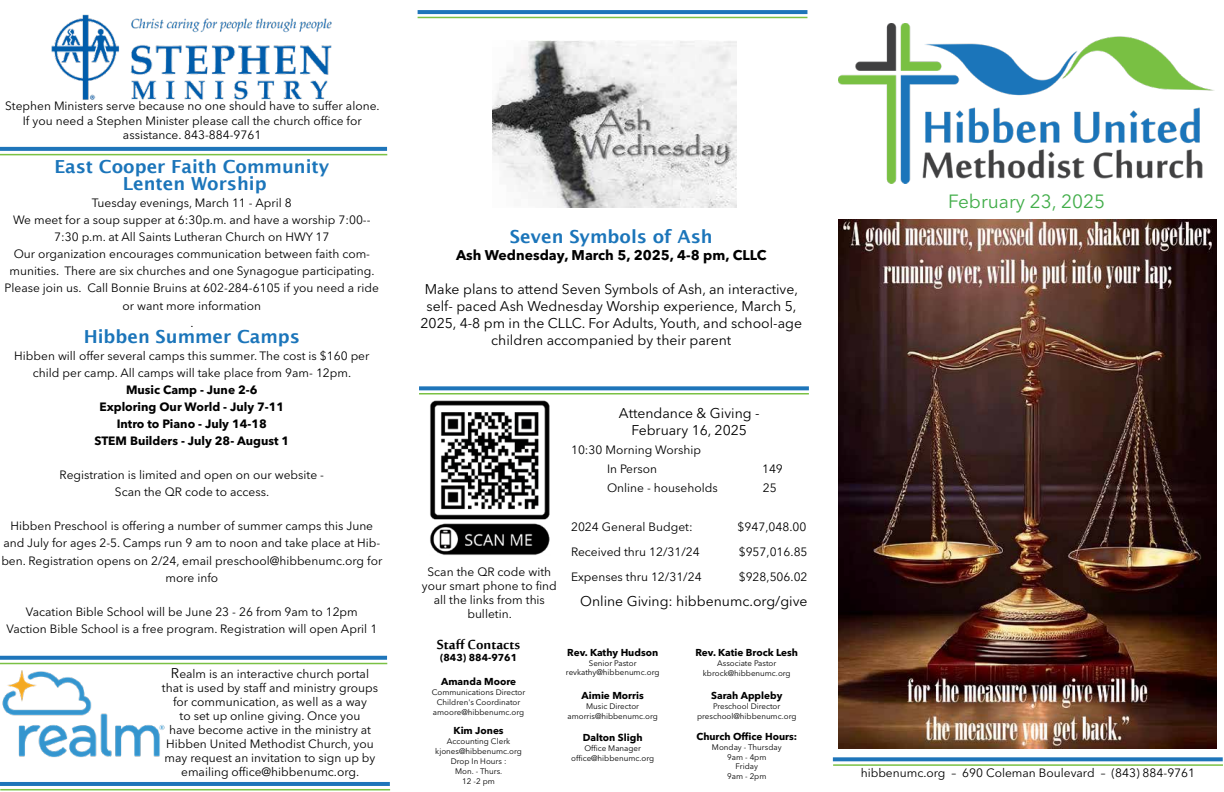
<style>
.page{position:relative;width:1224px;height:792px;background:#fff}
.page>*{position:absolute;margin:0;border:0;box-sizing:border-box;transform-origin:0 0}
.t1{font:19px "Avenir Next LT Pro";color:#41ad49}
.t2{font:600 18px/17px "Lucida Sans";color:#1b75ba;text-align:center}
.t3{font:700 18px "Sakkal Majalla";color:#000}
.t4{font:14px/17px "Avenir Next LT Pro";color:#000;text-align:center}
.t5{font:700 14px "Avenir Next LT Pro";color:#000}
.t6{font:12px/17px "Avenir Next LT Pro";color:#000;text-align:center}
.t7{font:700 12px/17px "Avenir Next LT Pro";color:#000;text-align:center}
.t8{font:700 10px "Avenir Next LT Pro";color:#000}
.t9{font:8px/10px "Avenir Next LT Pro";color:#000;text-align:center}
.s1{font-size:14px}
</style>
<div class="page">
<img style="left:2px;top:670px;width:163px;height:88px">
<svg style="left:419px;top:386px;width:390px;height:4px;background:#3281c0"></svg>
<hr style="left:419px;top:393px;width:390px;height:2px;background:#7ac144">
<img style="left:430px;top:400px;width:120px;height:155px">
<img style="left:838px;top:23px;width:376px;height:160px">
<svg style="left:0;top:656px;width:387px;height:4px;background:#2b7dbe"></svg>
<hr style="left:0;top:663px;width:387px;height:1px;background:#7ac144">
<img style="left:51px;top:14px;width:281px;height:86px">
<svg style="left:0;top:147px;width:387px;height:4px;background:#2479bc"></svg>
<hr style="left:0;top:154px;width:387px;height:1px;background:#7ac144">
<hr style="left:0;top:782px;width:390px;height:4px;background:#1e75ba">
<hr style="left:0;top:789px;width:390px;height:1px;background:#7ac144">
<svg style="left:833px;top:757px;width:390px;height:4px;background:#3080bf"></svg>
<hr style="left:833px;top:764px;width:390px;height:2px;background:#7ac144">
<img style="left:492px;top:40px;width:244px;height:168px">
<img style="left:838px;top:219px;width:378px;height:529px">
<svg style="left:418px;top:10px;width:389px;height:4px;background:#27b"></svg>
<hr style="left:418px;top:17px;width:389px;height:1px;background:#7ac144">
<p class="t6" style="left:5px;top:99px;width:376px;line-height:14.4px">Stephen Ministers serve because no one should have to suffer alone.<br>If you need a Stephen Minister please call the church office for assistance. 843-884-9761</p>
<h2 class="t2" style="left:54px;top:158px;width:276px">East Cooper Faith Community<br>Lenten Worship</h2>
<p class="t6" style="left:5px;top:195px;width:376px">Tuesday evenings, March 11 - April 8<br>We meet for a soup supper at 6:30p.m. and have a worship 7:00-- 7:30 p.m. at All Saints Lutheran Church on HWY 17<br>Our organization encourages communication between faith com&shy;munities. There are six churches and one Synagogue participating.<br>Please join us. Call Bonnie Bruins at 602-284-6105 if you need a ride or want more information<br>.</p>
<h2 class="t2" style="left:84px;top:328px;width:218px">Hibben Summer Camps</h2>
<p class="t6" style="left:14px;top:348px;width:357px">Hibben will offer several camps this summer. The cost is $160 per child per camp. All camps will take place from 9am- 12pm.</p>
<p class="t7" style="left:94px;top:382px;width:196px">Music Camp - June 2-6<br>Exploring Our World - July 7-11<br>Intro to Piano - July 14-18<br>STEM Builders - July 28- August 1</p>
<p class="t6" style="left:60px;top:467px;width:266px">Registration is limited and open on our website -<br>Scan the QR code to access.</p>
<p class="t6" style="left:1px;top:518px;width:383px">Hibben Preschool is offering a number of summer camps this June and July for ages 2-5. Camps run 9 am to noon and take place at Hib&shy;ben. Registration opens on 2/24, email preschool@hibbenumc.org for more info</p>
<p class="t6" style="left:6px;top:603px;width:372px">Vacation Bible School will be June 23 - 26 from 9am to 12pm<br>Vaction Bible School is a free program. Registration will open April 1</p>
<p class="t6" style="left:162px;top:667px;width:218px;line-height:14px"><span class="s1">R</span>ealm is an interactive church portal that is used by staff and ministry groups for communication, as well as a way<br>to set up online giving. Once you<br>have become active in the ministry at Hibben United Methodist Church, you may request an invitation to sign up by emailing office@hibbenumc.org.</p>
<h2 class="t2" style="left:510px;top:228px;width:205px">Seven Symbols of Ash</h2>
<p class="t5" style="left:456px;top:246px;width:312px">Ash Wednesday, March 5, 2025, 4-8 pm, CLLC</p>
<p class="t4" style="left:420px;top:280px;width:383px">Make plans to attend Seven Symbols of Ash, an interactive, self- paced Ash Wednesday Worship experience, March 5, 2025, 4-8 pm in the CLLC. For Adults, Youth, and school-age children accompanied by their parent</p>
<p class="t6" style="left:422px;top:565px;width:136px;line-height:14px">Scan the QR code with your smart phone to find all the links from this bulletin.</p>
<h2 class="t3" style="left:437px;top:634px;width:85px">Staff Contacts</h2>
<p class="t8" style="left:440px;top:651px;width:79px">(843) 884-9761</p>
<p class="t8" style="left:441px;top:675px;width:77px">Amanda Moore</p>
<p class="t9" style="left:432px;top:687px;width:95px">Communications Director<br>Children's Coordinator amoore@hibbenumc.org</p>
<p class="t8" style="left:454px;top:724px;width:52px">Kim Jones</p>
<p class="t9" style="left:435px;top:736px;width:88px">Accounting Clerk kjones@hibbenumc.org<br>Drop In Hours :<br>Mon. - Thurs.<br>12 -2 pm</p>
<p class="t4" style="left:619px;top:405px;width:142px">Attendance &amp; Giving -<br>February 16, 2025</p>
<p class="t6" style="left:607px;top:440px;width:95px;line-height:19px;text-align:left;text-indent:-36px">10:30 Morning Worship<br>In Person</p>
<p class="t6" style="left:762px;top:460px;width:22px">149</p>
<p class="t6" style="left:607px;top:479px;width:112px">Online - households</p>
<p class="t6" style="left:763px;top:479px;width:15px">25</p>
<p class="t6" style="left:571px;top:519px;width:123px">2024 General Budget:</p>
<p class="t6" style="left:738px;top:519px;width:70px">$947,048.00</p>
<p class="t6" style="left:571px;top:544px;width:130px">Received thru 12/31/24</p>
<p class="t6" style="left:739px;top:544px;width:70px">$957,016.85</p>
<p class="t6" style="left:571px;top:569px;width:132px">Expenses thru 12/31/24</p>
<p class="t6" style="left:739px;top:569px;width:70px">$928,506.02</p>
<p class="t4" style="left:580px;top:593px;width:229px">Online Giving: hibbenumc.org/give</p>
<p class="t8" style="left:567px;top:646px;width:93px">Rev. Kathy Hudson</p>
<p class="t9" style="left:566px;top:658px;width:95px;line-height:9.6px">Senior Pastor revkathy@hibbenumc.org</p>
<p class="t8" style="left:582px;top:690px;width:64px">Aimie Morris</p>
<p class="t9" style="left:567px;top:702px;width:92px">Music Director amorris@hibbenumc.org</p>
<p class="t8" style="left:583px;top:732px;width:61px">Dalton Sligh</p>
<p class="t9" style="left:571px;top:744px;width:84px">Office Manager office@hibbenumc.org</p>
<p class="t8" style="left:695px;top:646px;width:104px">Rev. Katie Brock Lesh</p>
<p class="t9" style="left:703px;top:658px;width:89px">Associate Pastor kbrock@hibbenumc.org</p>
<p class="t8" style="left:711px;top:689px;width:73px">Sarah Appleby</p>
<p class="t9" style="left:697px;top:701px;width:101px">Preschool Director preschool@hibbenumc.org</p>
<p class="t8" style="left:696px;top:731px;width:102px">Church Office Hours:</p>
<p class="t9" style="left:712px;top:742px;width:71px;line-height:9.6px">Monday - Thursday<br>9am - 4pm<br>Friday<br>9am - 2pm</p>
<h1 class="t1" style="left:948px;top:190px;width:158px">February 23, 2025</h1>
<p class="t6" style="left:861px;top:764px;width:336px">hibbenumc.org – 690 Coleman Boulevard – (843) 884-9761</p>
</div>
